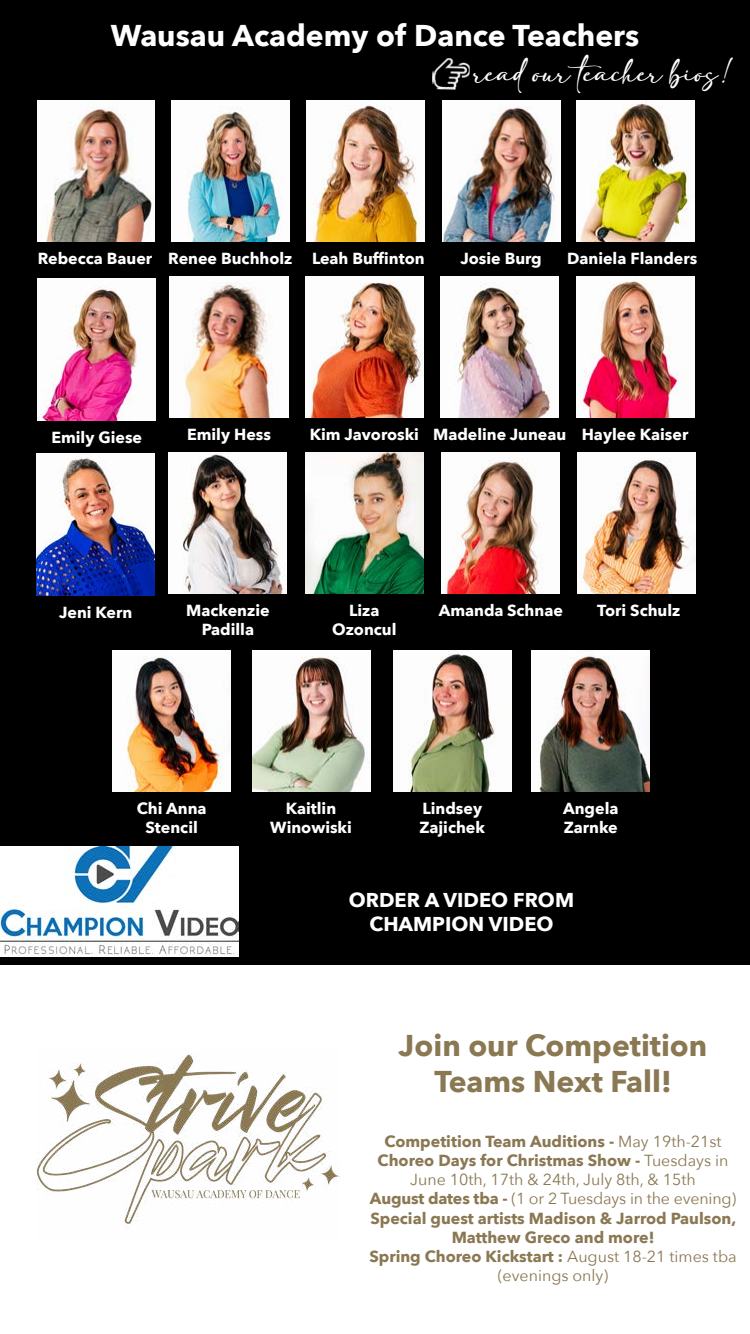
<style>
.page{position:relative;width:750px;height:1334px;background:#000}
.page>*{position:absolute;margin:0;border:0;box-sizing:border-box;transform-origin:0 0}
.t1{font:700 30px/36px "Avenir Next";color:#8a7853;text-align:center}
.t2{font:700 30px "Avenir Next";color:#fff}
.t3{font:21.7px "adelia";color:#fff}
.t4{font:700 20px/24px "Avenir Next";color:#fff;text-align:center}
.t5{font:700 16px/19.2px "Avenir Next";color:#8a7853;text-align:center}
.t6{font:700 16px/19.2px "Avenir Next";color:#fff;text-align:center}
.s1{font-weight:400}
</style>
<div class="page">
<div style="left:0;top:965px;width:750px;height:369px;background:#fff"></div>
<img style="left:36px;top:1054px;width:304px;height:175px">
<img style="left:0;top:847px;width:238px;height:110px">
<img style="left:38px;top:100px;width:116px;height:142px">
<img style="left:170px;top:276px;width:118px;height:142px">
<img style="left:169px;top:452px;width:118px;height:142px">
<img style="left:305px;top:452px;width:118px;height:142px">
<img style="left:171px;top:100px;width:118px;height:142px">
<img style="left:305px;top:276px;width:118px;height:142px">
<img style="left:442px;top:452px;width:118px;height:142px">
<img style="left:307px;top:100px;width:118px;height:142px">
<img style="left:441px;top:276px;width:118px;height:142px">
<img style="left:577px;top:452px;width:118px;height:142px">
<img style="left:442px;top:100px;width:118px;height:142px">
<img style="left:576px;top:276px;width:118px;height:142px">
<img style="left:576px;top:100px;width:118px;height:142px">
<img style="left:113px;top:650px;width:118px;height:142px">
<img style="left:393px;top:650px;width:118px;height:142px">
<img style="left:38px;top:279px;width:118px;height:142px">
<img style="left:37px;top:454px;width:118px;height:142px">
<img style="left:252px;top:650px;width:118px;height:142px">
<img style="left:532px;top:650px;width:118px;height:142px">
<img style="left:432px;top:58px;width:38px;height:32px">
<h1 class="t2" style="left:111px;top:10px;width:530px">Wausau Academy of Dance Teachers</h1>
<h2 class="t3" style="left:474px;top:62px;width:264px">read our teacher bios!</h2>
<p class="t6" style="left:38px;top:249px;width:116px">Rebecca Bauer</p>
<p class="t6" style="left:168px;top:249px;width:126px">Renee Buchholz</p>
<p class="t6" style="left:312px;top:249px;width:114px">Leah Buffinton</p>
<p class="t6" style="left:460px;top:249px;width:83px">Josie Burg</p>
<p class="t6" style="left:567px;top:249px;width:132px">Daniela Flanders</p>
<p class="t6" style="left:51px;top:427px;width:92px">Emily Giese</p>
<p class="t6" style="left:187px;top:425px;width:85px">Emily Hess</p>
<p class="t6" style="left:310px;top:425px;width:111px">Kim Javoroski</p>
<p class="t6" style="left:433px;top:425px;width:135px">Madeline Juneau</p>
<p class="t6" style="left:582px;top:425px;width:108px">Haylee Kaiser</p>
<p class="t6" style="left:59px;top:602px;width:75px">Jeni Kern</p>
<p class="t6" style="left:186px;top:601px;width:85px">Mackenzie<br>Padilla</p>
<p class="t6" style="left:332px;top:601px;width:66px">Liza<br>Ozoncul</p>
<p class="t6" style="left:439px;top:601px;width:126px">Amanda Schnae</p>
<p class="t6" style="left:597px;top:601px;width:85px">Tori Schulz</p>
<p class="t6" style="left:270px;top:799px;width:83px">Kaitlin<br>Winowiski</p>
<p class="t6" style="left:563px;top:799px;width:57px;text-align:left">Angela<br>Zarnke</p>
<p class="t6" style="left:137px;top:799px;width:71px">Chi Anna<br>Stencil</p>
<p class="t6" style="left:420px;top:799px;width:67px;text-align:left">Lindsey<br>Zajichek</p>
<p class="t4" style="left:349px;top:887px;width:227px">ORDER A VIDEO FROM<br>CHAMPION VIDEO</p>
<h1 class="t1" style="left:399px;top:1027px;width:310px">Join our Competition<br>Teams Next Fall!</h1>
<p class="t5" style="left:369px;top:1131px;width:369px">Competition Team Auditions - <span class="s1">May 19th-21st </span>Choreo Days for Christmas Show - <span class="s1">Tuesdays in June 10th, 17th &amp; 24th, July 8th, &amp; 15th<br></span>August dates tba - <span class="s1">(1 or 2 Tuesdays in the evening)<br></span>Special guest artists Madison &amp; Jarrod Paulson, Matthew Greco and more!<br>Spring Choreo Kickstart : <span class="s1">August 18-21 times tba (evenings only)</span></p>
</div>
